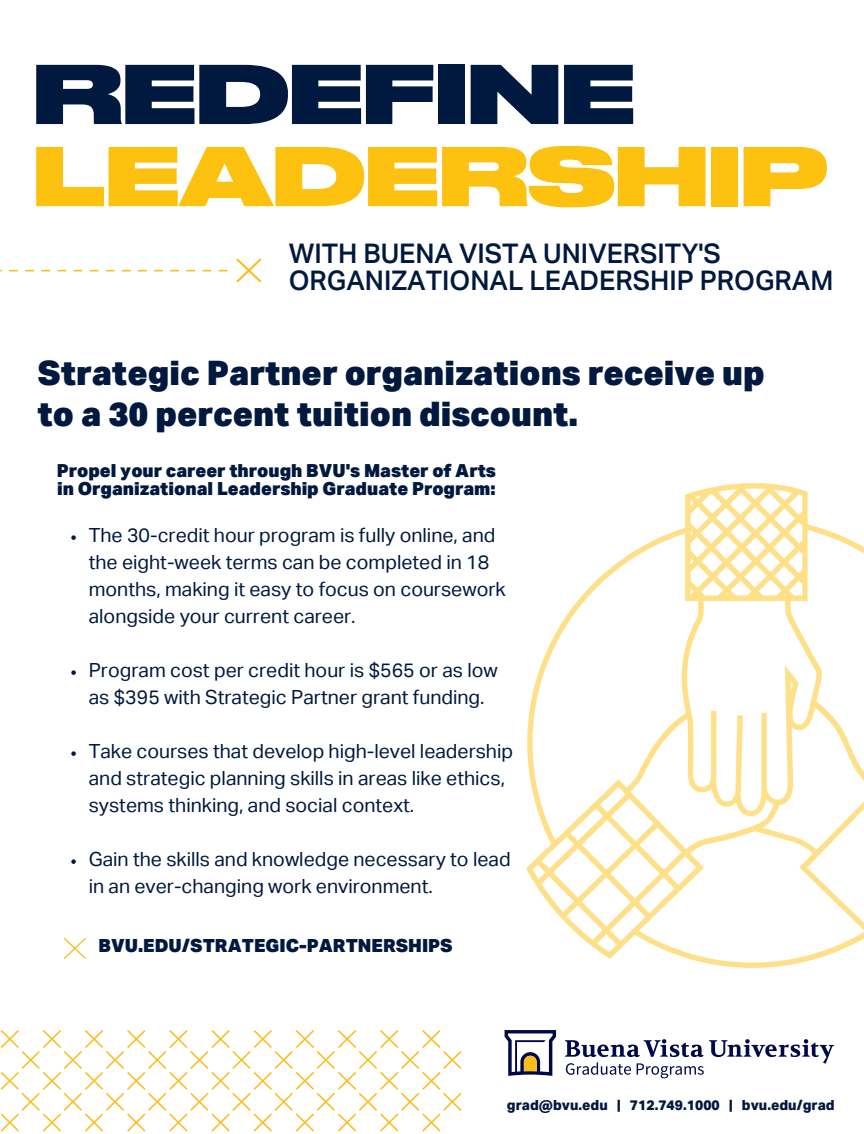
<style>
.page{position:relative;width:864px;height:1134px;background:#fff}
.page>*{position:absolute;margin:0;border:0;box-sizing:border-box;transform-origin:0 0}
.t1{font:800 79.5px "Druk Wide";color:#fdc110}
.t2{font:800 79.5px "Druk Wide";color:#01193f}
.t3{font:900 33.75px/40.5px "Aktiv Grotesk";color:#01193f}
.t4{font:500 27px/27px "Aktiv Grotesk";color:#01193f}
.t5{font:19.5px/27px "Aktiv Grotesk";color:#01193f}
.t6{font:900 18px/18px "Aktiv Grotesk";color:#01193f}
.t7{font:800 13.95px "Aktiv Grotesk";color:#01193f}
</style>
<div class="page">
<svg style="left:236px;top:258px;width:25px;height:25px"></svg>
<svg style="left:526px;top:483px;width:338px;height:485px"></svg>
<svg style="left:565px;top:1039px;width:269px;height:39px"></svg>
<svg style="left:505px;top:1030px;width:51px;height:46px"></svg>
<svg style="left:71px;top:535px;width:5px;height:5px"></svg>
<svg style="left:71px;top:670px;width:5px;height:5px"></svg>
<svg style="left:71px;top:751px;width:5px;height:5px"></svg>
<svg style="left:71px;top:859px;width:5px;height:5px"></svg>
<svg style="left:64px;top:938px;width:22px;height:21px"></svg>
<svg style="left:0;top:1030px;width:462px;height:102px"></svg>
<p class="t2" style="left:33px;top:59px;width:603px">REDEFINE</p>
<p class="t1" style="left:33px;top:142px;width:796px">LEADERSHIP</p>
<p class="t4" style="left:289px;top:244px;width:546px">WITH BUENA VISTA UNIVERSITY'S<br>ORGANIZATIONAL LEADERSHIP PROGRAM</p>
<p class="t3" style="left:37px;top:358px;width:729px">Strategic Partner organizations receive up to a 30 percent tuition discount.</p>
<p class="t6" style="left:57px;top:465px;width:441px">Propel your career through BVU's Master of Arts in Organizational Leadership Graduate Program:</p>
<p class="t5" style="left:89px;top:524px;width:419px">The 30-credit hour program is fully online, and the eight-week terms can be completed in 18 months, making it easy to focus on coursework alongside your current career.</p>
<p class="t5" style="left:89px;top:659px;width:411px">Program cost per credit hour is $565 or as low as $395 with Strategic Partner grant funding.</p>
<p class="t5" style="left:89px;top:740px;width:426px">Take courses that develop high-level leadership and strategic planning skills in areas like ethics, systems thinking, and social context.</p>
<p class="t5" style="left:89px;top:848px;width:423px">Gain the skills and knowledge necessary to lead in an ever-changing work environment.</p>
<p class="t6" style="left:99px;top:939px;width:356px">BVU.EDU/STRATEGIC-PARTNERSHIPS</p>
<p class="t7" style="left:507px;top:1100px;width:329px">grad@bvu.edu | 712.749.1000 | bvu.edu/grad</p>
</div>
